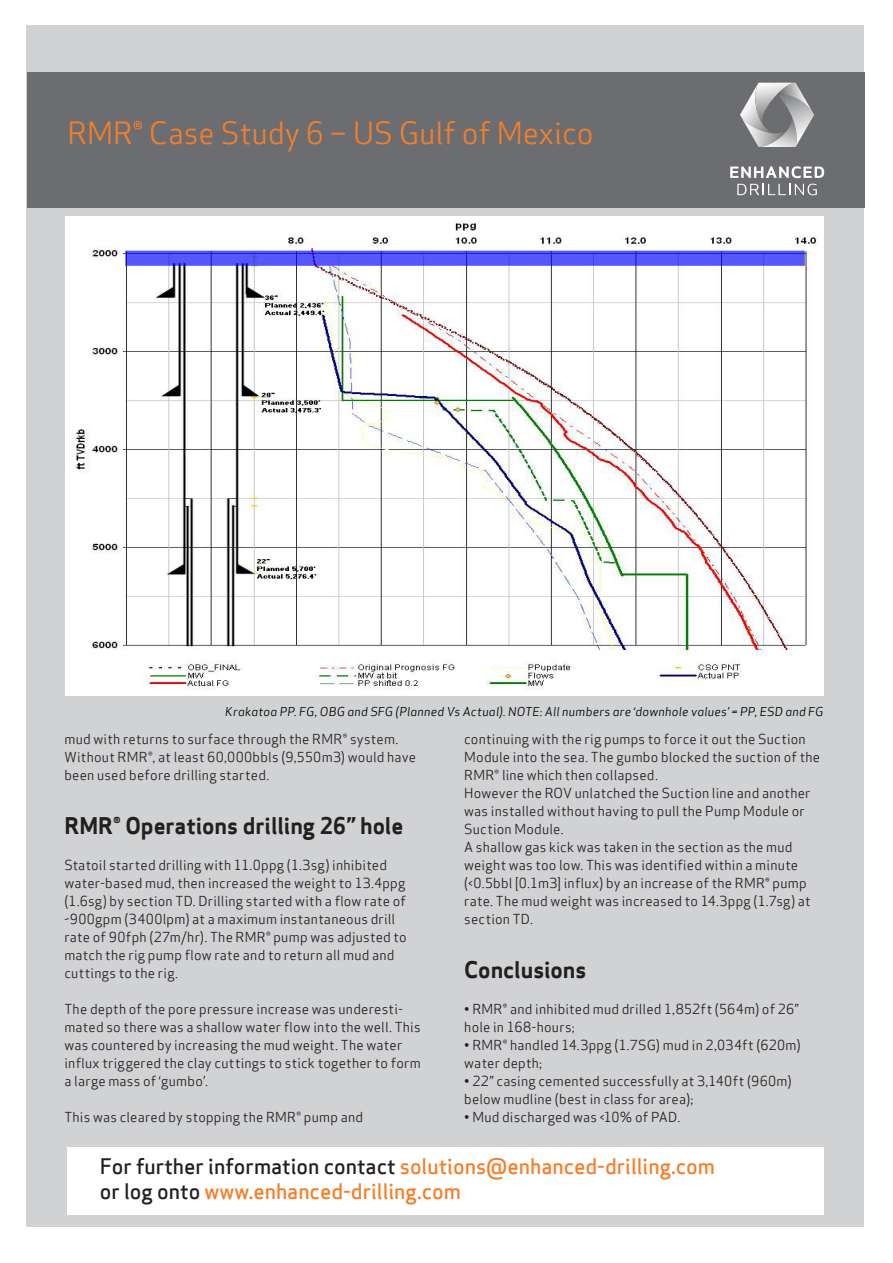
<style>
.page{position:relative;width:893px;height:1263px;background:#fff}
.page>*{position:absolute;margin:0;border:0;box-sizing:border-box;transform-origin:0 0}
.t1{font:30px "Apex Sans Book T";color:#f47f2a}
.t2{font:22.5px "Apex Sans Bold T";letter-spacing:-.005em;color:#231f20}
.t3{font:21px/25.2px "Apex Sans Medium T";color:#f47f2a}
.t4{font:13.5px/18px "Apex Sans Book T";letter-spacing:.015em;color:#231f20}
.t5{font:12px "Apex Sans Book Italic T";letter-spacing:.02em;color:#000}
.s1{color:#231f20}
</style>
<div class="page">
<div style="left:27px;top:26px;width:837px;height:1201px;background:#d1d2d4"></div>
<div style="left:27px;top:72px;width:837px;height:135px;background:#6c6d70"></div>
<svg style="left:730px;top:166px;width:94px;height:12px"></svg>
<svg style="left:737px;top:184px;width:80px;height:11px"></svg>
<svg style="left:740px;top:83px;width:74px;height:64px"></svg>
<img style="left:66px;top:216px;width:757px;height:479px">
<div style="left:68px;top:1148px;width:756px;height:67px;background:#fff"></div>
<p class="t1" style="left:68px;top:114px;width:528px">RMR® Case Study 6 – US Gulf of Mexico</p>
<p class="t5" style="left:225px;top:703px;width:600px">Krakatoa PP. FG, OBG and SFG (Planned Vs Actual). NOTE: All numbers are ‘downhole values’ = PP, ESD and FG</p>
<p class="t4" style="left:464px;top:730px;width:357px">continuing with the rig pumps to force it out the Suction Module into the sea. The gumbo blocked the suction of the RMR® line which then collapsed.<br>However the ROV unlatched the Suction line and another was installed without having to pull the Pump Module or Suction Module.</p>
<p class="t4" style="left:464px;top:838px;width:330px">A shallow gas kick was taken in the section as the mud</p>
<p class="t4" style="left:464px;top:856px;width:335px">weight was too low. This was identified within a minute</p>
<p class="t4" style="left:464px;top:874px;width:344px">(&lt;0.5bbl [0.1m3] influx) by an increase of the RMR® pump</p>
<p class="t4" style="left:464px;top:892px;width:348px">rate. The mud weight was increased to 14.3ppg (1.7sg) at</p>
<p class="t4" style="left:464px;top:910px;width:70px">section TD.</p>
<p class="t2" style="left:464px;top:955px;width:124px">Conclusions</p>
<p class="t4" style="left:464px;top:1000px;width:336px">• RMR® and inhibited mud drilled 1,852ft (564m) of 26” hole in 168-hours;</p>
<p class="t4" style="left:464px;top:1036px;width:338px">• RMR® handled 14.3ppg (1.7SG) mud in 2,034ft (620m)</p>
<p class="t4" style="left:464px;top:1054px;width:80px">water depth;</p>
<p class="t4" style="left:464px;top:1072px;width:329px">• 22” casing cemented successfully at 3,140ft (960m)</p>
<p class="t4" style="left:464px;top:1090px;width:231px">below mudline (best in class for area);</p>
<p class="t4" style="left:464px;top:1108px;width:218px">• Mud discharged was &lt;10% of PAD.</p>
<p class="t4" style="left:64px;top:730px;width:353px">mud with returns to surface through the RMR® system.<br>Without RMR®, at least 60,000bbls (9,550m3) would have been used before drilling started.</p>
<p class="t2" style="left:64px;top:811px;width:340px">RMR® Operations drilling 26” hole</p>
<p class="t4" style="left:64px;top:856px;width:324px">Statoil started drilling with 11.0ppg (1.3sg) inhibited</p>
<p class="t4" style="left:64px;top:874px;width:343px">water-based mud, then increased the weight to 13.4ppg</p>
<p class="t4" style="left:64px;top:892px;width:343px">(1.6sg) by section TD. Drilling started with a flow rate of</p>
<p class="t4" style="left:64px;top:910px;width:344px">~900gpm (3400lpm) at a maximum instantaneous drill rate of 90fph (27m/hr). The RMR® pump was adjusted to match the rig pump flow rate and to return all mud and cuttings to the rig.</p>
<p class="t4" style="left:64px;top:1000px;width:358px">The depth of the pore pressure increase was underesti&shy;mated so there was a shallow water flow into the well. This was countered by increasing the mud weight. The water influx triggered the clay cuttings to stick together to form a large mass of ‘gumbo’.</p>
<p class="t4" style="left:64px;top:1108px;width:300px">This was cleared by stopping the RMR® pump and</p>
<p class="t3" style="left:100px;top:1153px;width:617px"><span class="s1">For further information contact</span> solutions@enhanced-drilling.com <span class="s1">or log onto</span> www.enhanced-drilling.com</p>
</div>
